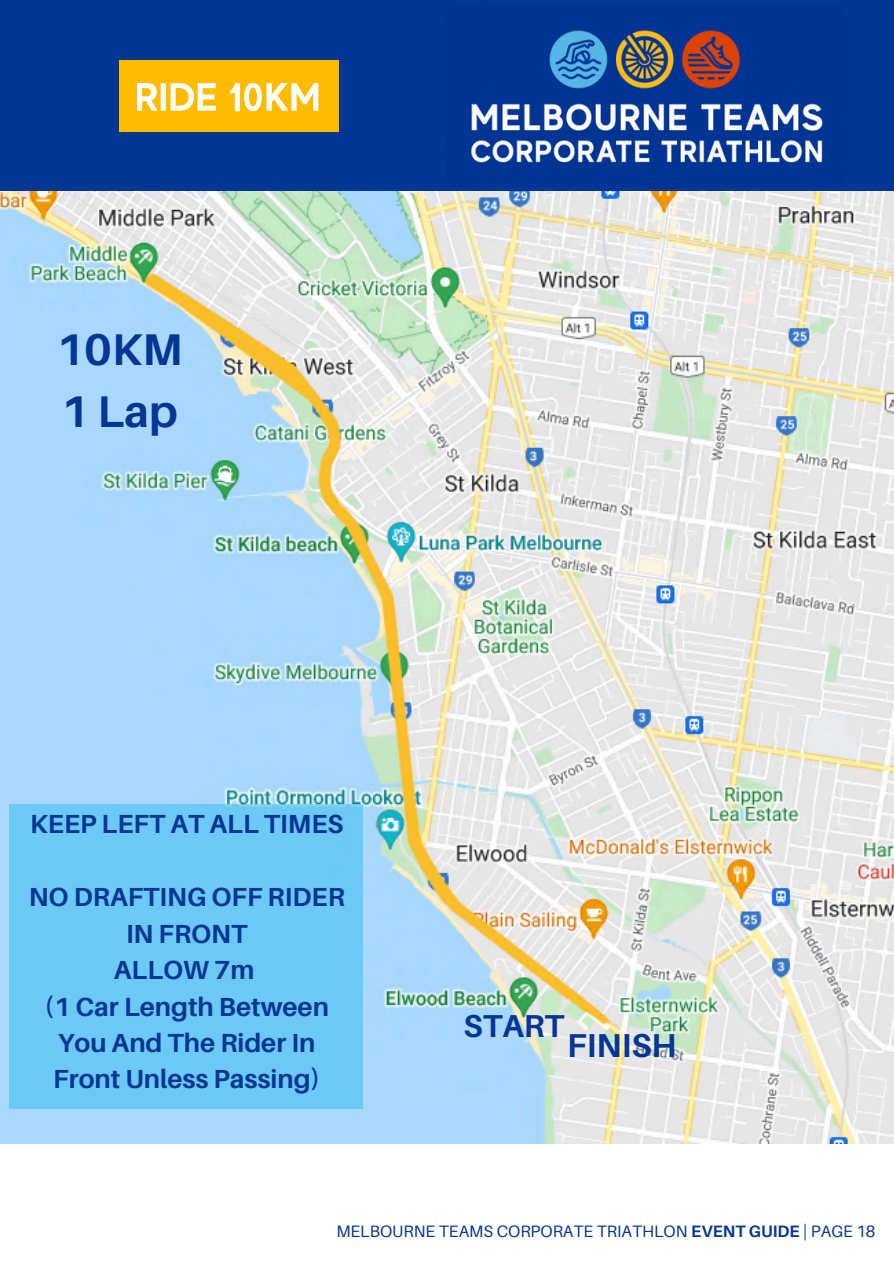
<style>
.page{position:relative;width:894px;height:1264px;background:#fff}
.page>*{position:absolute;margin:0;border:0;box-sizing:border-box;transform-origin:0 0}
.t1{font:700 44.4px/61.8px "Aileron";color:#043694}
.t2{font:700 33.15px "Aileron";color:#043694}
.t3{font:700 31.65px "Aileron";color:#043694}
.t4{font:700 26.1px/36.5px "Aileron";color:#043694;text-align:center}
.t5{font:16.5px "Aileron";color:#043694}
.s1{font-weight:700}
</style>
<div class="page">
<div style="left:0;top:0;width:893px;height:192px;background:#043694"></div>
<div style="left:119px;top:60px;width:220px;height:71px;background:#fb0"></div>
<svg style="left:137px;top:83px;width:181px;height:28px"></svg>
<img style="left:0;top:192px;width:893px;height:951px">
<div style="left:9px;top:804px;width:354px;height:305px;background:#6cc9f6"></div>
<img style="left:471px;top:30px;width:352px;height:133px">
<p class="t1" style="left:56px;top:318px;width:127px">10KM<br>1 Lap</p>
<h1 class="t4" style="left:30px;top:805px;width:315px">KEEP LEFT AT ALL TIMES</h1>
<h3 class="t4" style="left:29px;top:878px;width:317px">NO DRAFTING OFF RIDER<br>IN FRONT<br>ALLOW 7m<br>(1 Car Length Between<br>You And The Rider In<br>Front Unless Passing)</h3>
<p class="t3" style="left:463px;top:1006px;width:102px">START</p>
<p class="t2" style="left:567px;top:1025px;width:111px">FINISH</p>
<h4 class="t5" style="left:336px;top:1221px;width:540px">MELBOURNE TEAMS CORPORATE TRIATHLON <span class="s1">EVENT GUIDE</span> | PAGE 18</h4>
</div>
